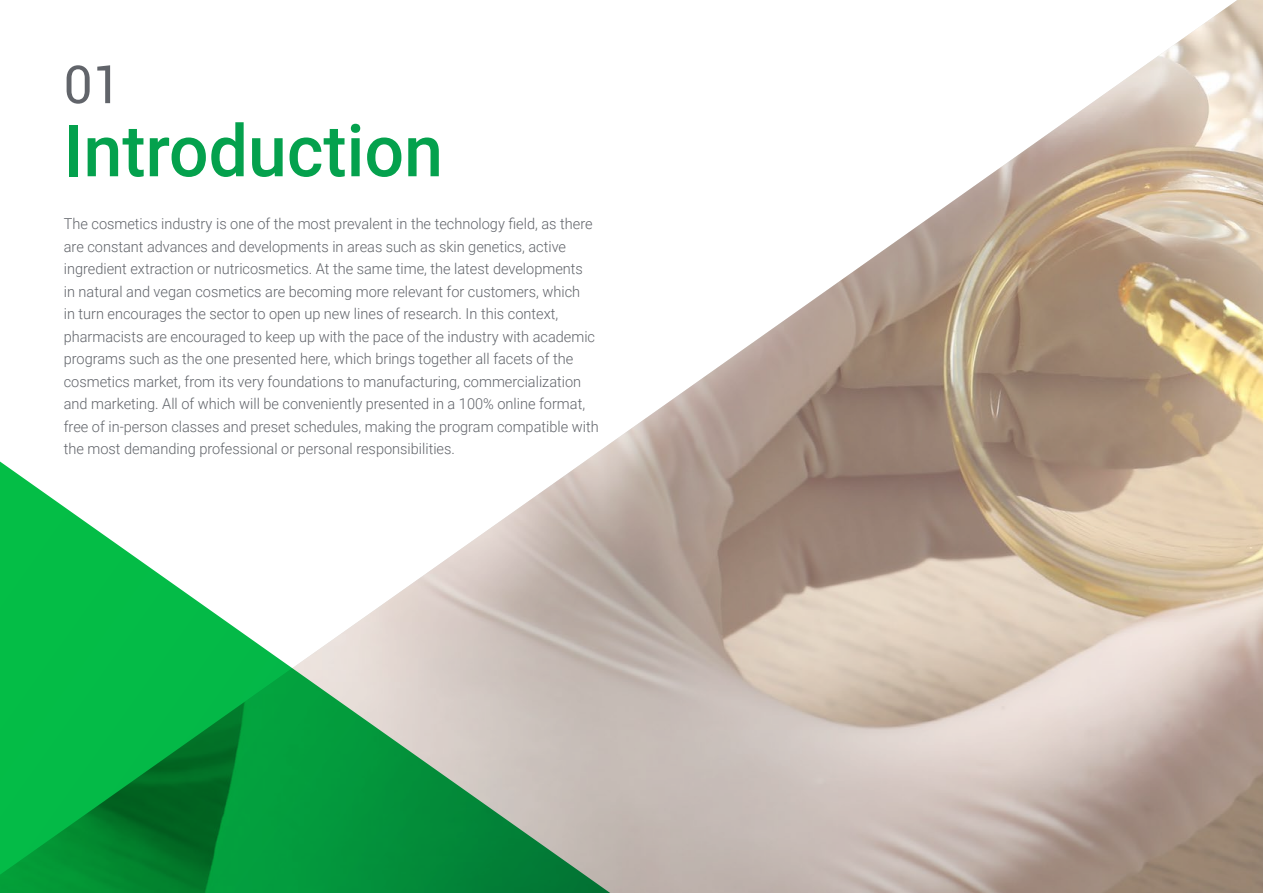
<style>
.page{position:relative;width:1263px;height:893px;background:#fff}
.page>*{position:absolute;margin:0;border:0;box-sizing:border-box;transform-origin:0 0}
.t1{font:500 72px "Roboto";color:#04a14d}
.t2{font:52.5px "Roboto";color:#61646a}
.t3{font:300 15px/22.5px "Roboto";color:#61646a}
</style>
<div class="page">
<img style="left:607px;top:0;width:656px;height:893px">
<svg style="left:0;top:446px;width:640px;height:447px"></svg>
<h2 class="t2" style="left:64px;top:48px;width:59px">01</h2>
<h1 class="t1" style="left:64px;top:100px;width:381px">Introduction</h1>
<p class="t3" style="left:64px;top:212px;width:536px">The cosmetics industry is one of the most prevalent in the technology field, as there are constant advances and developments in areas such as skin genetics, active ingredient extraction or nutricosmetics. At the same time, the latest developments<br>in natural and vegan cosmetics are becoming more relevant for customers, which<br>in turn encourages the sector to open up new lines of research. In this context, pharmacists are encouraged to keep up with the pace of the industry with academic programs such as the one presented here, which brings together all facets of the cosmetics market, from its very foundations to manufacturing, commercialization and marketing. All of which will be conveniently presented in a 100% online format, free of in-person classes and preset schedules, making the program compatible with the most demanding professional or personal responsibilities.</p>
</div>
